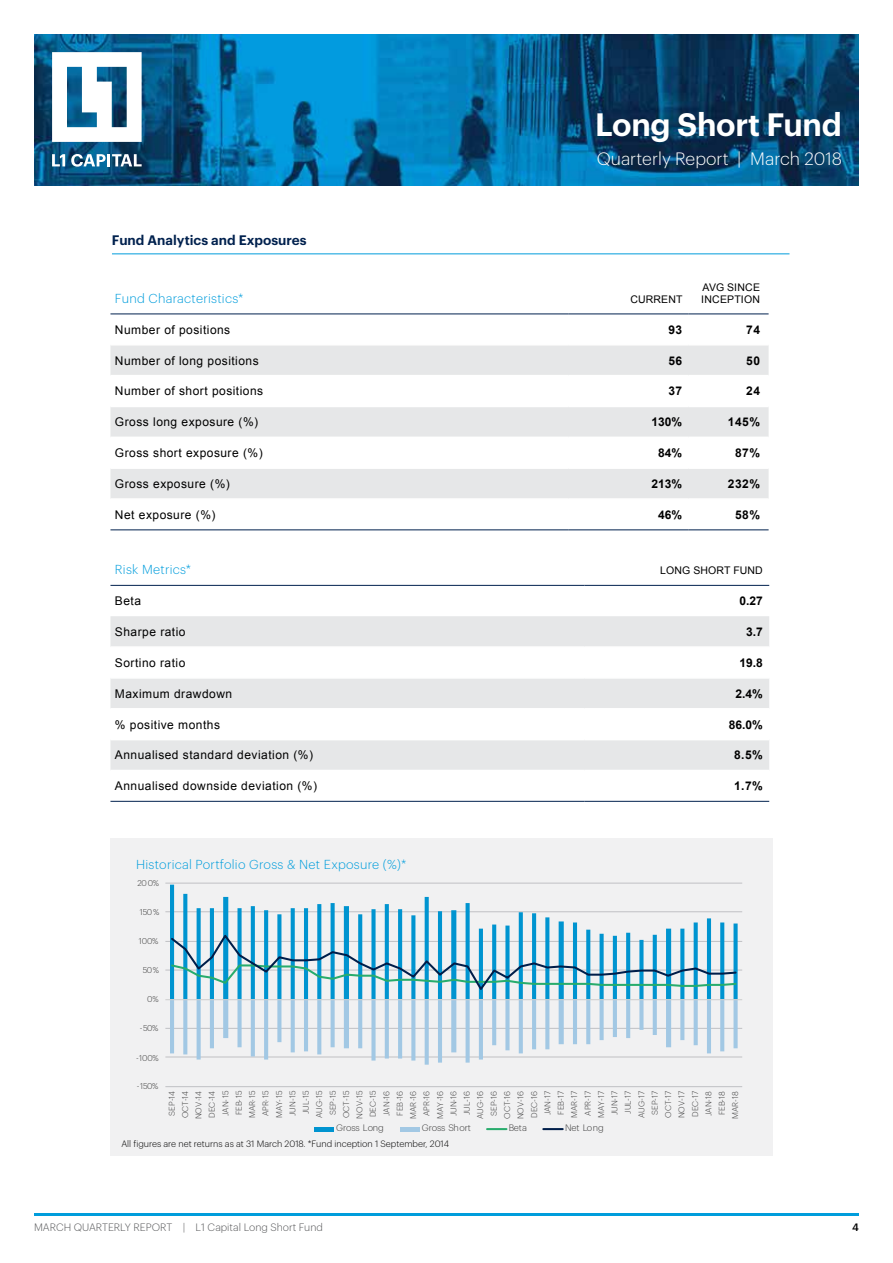
<style>
.page{position:relative;width:893px;height:1263px;background:#fff}
.page>*{position:absolute;margin:0;border:0;box-sizing:border-box;transform-origin:0 0}
.t1{font:600 31.65px "Graphik";letter-spacing:-.01em;color:#fff}
.t2{font:300 17.55px "Graphik";color:#fff}
.t3{font:600 13.5px "Graphik";color:#00214e}
.t4{font:300 12.75px "Graphik";letter-spacing:.02em;color:#009ddc}
.t5{font:12px "Arial";letter-spacing:.04em;color:#000}
.t6{font:700 12px "Arial";letter-spacing:.04em;color:#000}
.t7{font:300 10.5px "Graphik";color:#58595b}
.t8{font:10.5px/12px "Arial";letter-spacing:.01em;color:#000}
.t9{font:500 10.5px "Graphik";color:#000}
.t10{font:300 9.15px "Graphik";letter-spacing:-.02em;color:#404040}
.t11{font:300 9px "Graphik";color:#000}
.t12{font:300 8.25px/13.4px "Graphik";color:#404040;text-align:right}
</style>
<div class="page">
<hr style="left:112px;top:253px;width:677px;height:1px;background:#009ddc">
<img style="left:34px;top:34px;width:825px;height:152px">
<svg style="left:52px;top:52px;width:90px;height:90px"></svg>
<svg style="left:52px;top:154px;width:13px;height:12px"></svg>
<svg style="left:71px;top:154px;width:71px;height:13px"></svg>
<svg style="left:569px;top:313px;width:200px;height:1px"></svg>
<svg style="left:110px;top:529px;width:659px;height:1px"></svg>
<svg style="left:110px;top:345px;width:659px;height:153px;fill:#e6e7e8"></svg>
<hr style="left:110px;top:437px;width:459px;height:1px;background:#fff">
<hr style="left:569px;top:437px;width:120px;height:1px;background:#fff">
<hr style="left:689px;top:437px;width:80px;height:1px;background:#fff">
<hr style="left:569px;top:375px;width:120px;height:1px;background:#fff">
<hr style="left:569px;top:406px;width:120px;height:1px;background:#fff">
<hr style="left:110px;top:375px;width:459px;height:1px;background:#fff">
<hr style="left:110px;top:406px;width:459px;height:1px;background:#fff">
<hr style="left:689px;top:375px;width:80px;height:1px;background:#fff">
<hr style="left:689px;top:406px;width:80px;height:1px;background:#fff">
<hr style="left:110px;top:467px;width:459px;height:2px;background:#fff">
<hr style="left:569px;top:467px;width:120px;height:2px;background:#fff">
<hr style="left:689px;top:467px;width:80px;height:2px;background:#fff">
<hr style="left:110px;top:314px;width:459px;height:1px;background:#00214e">
<hr style="left:569px;top:314px;width:120px;height:1px;background:#00214e">
<hr style="left:689px;top:314px;width:80px;height:1px;background:#00214e">
<hr style="left:110px;top:530px;width:459px;height:1px;background:#00214e">
<hr style="left:569px;top:530px;width:120px;height:1px;background:#00214e">
<hr style="left:689px;top:530px;width:80px;height:1px;background:#00214e">
<svg style="left:110px;top:616px;width:659px;height:154px;fill:#e6e7e8"></svg>
<hr style="left:110px;top:677px;width:475px;height:2px;background:#fff">
<hr style="left:585px;top:677px;width:184px;height:2px;background:#fff">
<hr style="left:110px;top:708px;width:475px;height:1px;background:#fff">
<hr style="left:585px;top:708px;width:184px;height:1px;background:#fff">
<hr style="left:110px;top:739px;width:475px;height:1px;background:#fff">
<hr style="left:585px;top:739px;width:184px;height:1px;background:#fff">
<hr style="left:110px;top:646px;width:475px;height:2px;background:#fff">
<hr style="left:585px;top:646px;width:184px;height:2px;background:#fff">
<hr style="left:585px;top:585px;width:184px;height:1px;background:#00214e">
<hr style="left:110px;top:585px;width:475px;height:1px;background:#00214e">
<hr style="left:110px;top:801px;width:475px;height:1px;background:#00214e">
<hr style="left:585px;top:801px;width:184px;height:1px;background:#00214e">
<div style="left:110px;top:838px;width:663px;height:318px;background:#f1f1f2"></div>
<hr style="left:34px;top:1213px;width:825px;height:2px;background:#009ddc">
<hr style="left:165px;top:1086px;width:577px;height:1px;background:#cdced0">
<hr style="left:165px;top:1056px;width:577px;height:1px;background:#cdced0">
<hr style="left:165px;top:1028px;width:577px;height:1px;background:#cdced0">
<hr style="left:165px;top:969px;width:577px;height:1px;background:#cdced0">
<hr style="left:165px;top:941px;width:577px;height:1px;background:#cdced0">
<hr style="left:165px;top:911px;width:577px;height:1px;background:#cdced0">
<hr style="left:165px;top:883px;width:577px;height:1px;background:#cdced0">
<svg style="left:170px;top:885px;width:568px;height:114px"></svg>
<svg style="left:170px;top:1000px;width:568px;height:65px"></svg>
<hr style="left:165px;top:999px;width:577px;height:1px;background:#d9d9d9">
<svg style="left:169px;top:932px;width:569px;height:61px"></svg>
<hr style="left:314px;top:1127px;width:20px;height:4px;background:#0094d0">
<hr style="left:400px;top:1127px;width:20px;height:4px;background:#a2c8e4">
<svg style="left:487px;top:1128px;width:19px;height:2px"></svg>
<hr style="left:543px;top:1128px;width:20px;height:2px;background:#00204e">
<h3 class="t3" style="left:112px;top:230px;width:196px">Fund Analytics and Exposures</h3>
<h1 class="t1" style="left:595px;top:100px;width:248px">Long Short Fund</h1>
<h2 class="t2" style="left:597px;top:146px;width:247px">Quarterly Report | March 2018</h2>
<h3 class="t4" style="left:115px;top:289px;width:130px">Fund Characteristics*</h3>
<p class="t8" style="left:630px;top:293px;width:53px">CURRENT</p>
<p class="t8" style="left:701px;top:281px;width:60px">AVG SINCE<br>INCEPTION</p>
<h3 class="t5" style="left:115px;top:322px;width:117px">Number of positions</h3>
<h3 class="t6" style="left:668px;top:322px;width:15px">93</h3>
<h3 class="t6" style="left:746px;top:322px;width:15px">74</h3>
<h3 class="t5" style="left:115px;top:352px;width:145px">Number of long positions</h3>
<h3 class="t6" style="left:668px;top:352px;width:15px">56</h3>
<h3 class="t6" style="left:746px;top:352px;width:15px">50</h3>
<h3 class="t5" style="left:115px;top:383px;width:150px">Number of short positions</h3>
<h3 class="t6" style="left:668px;top:383px;width:15px">37</h3>
<h3 class="t6" style="left:746px;top:383px;width:15px">24</h3>
<h3 class="t5" style="left:115px;top:414px;width:145px">Gross long exposure (%)</h3>
<h3 class="t6" style="left:652px;top:414px;width:32px">130%</h3>
<h3 class="t6" style="left:728px;top:414px;width:34px">145%</h3>
<h3 class="t5" style="left:115px;top:445px;width:149px">Gross short exposure (%)</h3>
<h3 class="t6" style="left:658px;top:445px;width:26px">84%</h3>
<h3 class="t6" style="left:735px;top:445px;width:26px">87%</h3>
<h3 class="t5" style="left:115px;top:476px;width:116px">Gross exposure (%)</h3>
<h3 class="t6" style="left:652px;top:476px;width:32px">213%</h3>
<h3 class="t6" style="left:728px;top:476px;width:34px">232%</h3>
<h3 class="t5" style="left:115px;top:507px;width:102px">Net exposure (%)</h3>
<h3 class="t6" style="left:658px;top:507px;width:26px">46%</h3>
<h3 class="t6" style="left:735px;top:507px;width:26px">58%</h3>
<h3 class="t4" style="left:115px;top:560px;width:78px">Risk Metrics*</h3>
<p class="t8" style="left:660px;top:565px;width:104px">LONG SHORT FUND</p>
<h3 class="t5" style="left:115px;top:593px;width:28px">Beta</h3>
<h3 class="t6" style="left:739px;top:593px;width:25px">0.27</h3>
<h3 class="t5" style="left:115px;top:624px;width:72px">Sharpe ratio</h3>
<h3 class="t6" style="left:746px;top:624px;width:18px">3.7</h3>
<h3 class="t5" style="left:115px;top:655px;width:72px">Sortino ratio</h3>
<h3 class="t6" style="left:739px;top:655px;width:25px">19.8</h3>
<h3 class="t5" style="left:115px;top:686px;width:119px">Maximum drawdown</h3>
<h3 class="t6" style="left:735px;top:686px;width:29px">2.4%</h3>
<h3 class="t5" style="left:115px;top:716px;width:107px">% positive months</h3>
<h3 class="t6" style="left:729px;top:716px;width:36px">86.0%</h3>
<h3 class="t5" style="left:115px;top:747px;width:200px">Annualised standard deviation (%)</h3>
<h3 class="t6" style="left:734px;top:747px;width:30px">8.5%</h3>
<h3 class="t5" style="left:115px;top:778px;width:204px">Annualised downside deviation (%)</h3>
<h3 class="t6" style="left:734px;top:778px;width:30px">1.7%</h3>
<h3 class="t4" style="left:136px;top:855px;width:272px">Historical Portfolio Gross &amp; Net Exposure (%)*</h3>
<p class="t12" style="left:138px;top:876px;width:23px">200%</p>
<p class="t12" style="left:140px;top:905px;width:21px">150%</p>
<p class="t12" style="left:139px;top:934px;width:21px">100%</p>
<p class="t12" style="left:143px;top:963px;width:18px">50%</p>
<p class="t12" style="left:147px;top:992px;width:13px">0%</p>
<p class="t12" style="left:140px;top:1021px;width:20px">-50%</p>
<p class="t12" style="left:136px;top:1050px;width:24px">-100%</p>
<p class="t12" style="left:137px;top:1079px;width:23px">-150%</p>
<p class="t12" style="left:164px;top:1119px;width:30px;rotate:-90deg">SEP-14<br>OCT-14<br>NOV-14<br>DEC-14<br>JAN-15<br>FEB-15<br>MAR-15<br>APR-15<br>MAY-15<br>JUN-15<br>JUL-15<br>AUG-15<br>SEP-15<br>OCT-15<br>NOV-15<br>DEC-15<br>JAN-16<br>FEB-16<br>MAR-16<br>APR-16<br>MAY-16<br>JUN-16<br>JUL-16<br>AUG-16<br>SEP-16<br>OCT-16<br>NOV-16<br>DEC-16<br>JAN-17<br>FEB-17<br>MAR-17<br>APR-17<br>MAY-17<br>JUN-17<br>JUL-17<br>AUG-17<br>SEP-17<br>OCT-17<br>NOV-17<br>DEC-17<br>JAN-18<br>FEB-18<br>MAR-18</p>
<p class="t10" style="left:336px;top:1121px;width:49px">Gross Long</p>
<p class="t10" style="left:422px;top:1121px;width:51px">Gross Short</p>
<p class="t10" style="left:509px;top:1121px;width:20px">Beta</p>
<p class="t10" style="left:565px;top:1121px;width:40px">Net Long</p>
<p class="t11" style="left:121px;top:1137px;width:329px">All figures are net returns as at 31 March 2018. *Fund inception 1 September, 2014</p>
<p class="t7" style="left:34px;top:1219px;width:290px">MARCH QUARTERLY REPORT | L1 Capital Long Short Fund</p>
<p class="t9" style="left:852px;top:1219px;width:8px">4</p>
</div>
